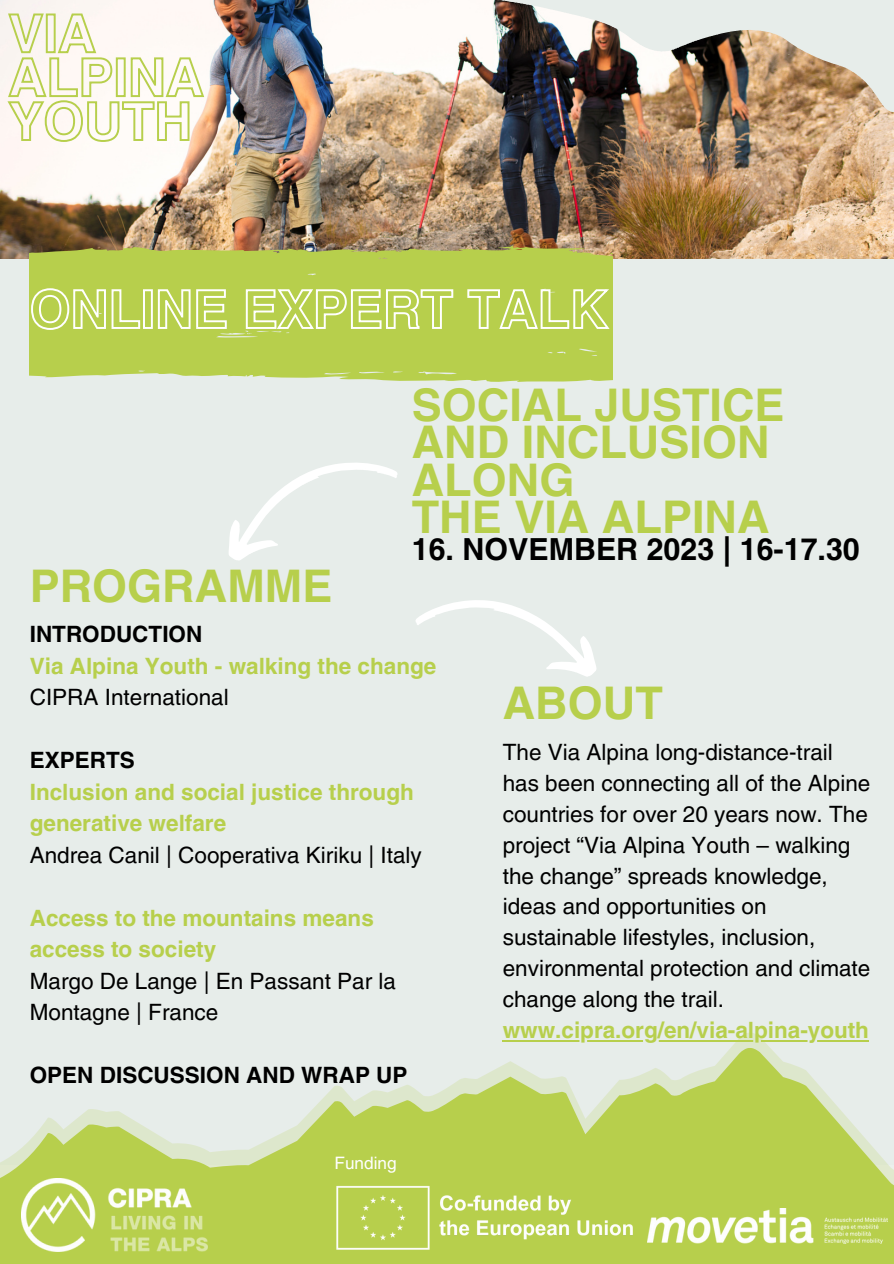
<style>
.page{position:relative;width:894px;height:1264px;background:#fff}
.page>*{position:absolute;margin:0;border:0;box-sizing:border-box;transform-origin:0 0}
.t1{font:700 45px "Helvetica LT Pro";color:#b7cf4c}
.t2{font:700 30.45px "Helvetica LT Pro";color:#000}
.t3{font:22.5px/30.8px "Helvetica LT Pro";color:#000}
.t4{font:700 22.5px/31.5px "Helvetica LT Pro";color:#b7cf4c}
.t5{font:700 22.5px "Helvetica LT Pro";color:#000}
.t6{font:17.1px "Helvetica LT Pro";color:#fff}
</style>
<div class="page">
<div style="left:0;top:0;width:893px;height:1263px;background:#e7edea"></div>
<img style="left:0;top:0;width:893px;height:259px">
<svg style="left:30px;top:246px;width:582px;height:136px;background:#b7cc54"></svg>
<img style="left:415px;top:0;width:478px;height:112px">
<svg style="left:0;top:1043px;width:893px;height:220px;fill:#b7cf4c"></svg>
<img style="left:334px;top:1184px;width:321px;height:67px">
<img style="left:647px;top:1208px;width:240px;height:35px">
<svg style="left:229px;top:463px;width:168px;height:98px"></svg>
<hr style="left:502px;top:1039px;width:366px;height:2px;background:#b7cf4c">
<svg style="left:6px;top:13px;width:199px;height:130px;background:#f1f0d6"></svg>
<svg style="left:30px;top:287px;width:581px;height:44px;background:#c6d973"></svg>
<img style="left:22px;top:1178px;width:185px;height:73px">
<svg style="left:415px;top:600px;width:182px;height:77px"></svg>
<p class="t1" style="left:411px;top:389px;width:374px">SOCIAL JUSTICE</p>
<p class="t1" style="left:411px;top:426px;width:359px">AND INCLUSION</p>
<p class="t1" style="left:411px;top:463px;width:164px">ALONG</p>
<p class="t1" style="left:411px;top:500px;width:359px">THE VIA ALPINA</p>
<p class="t2" style="left:411px;top:538px;width:449px">16. NOVEMBER 2023 | 16-17.30</p>
<p class="t1" style="left:30px;top:569px;width:304px">PROGRAMME</p>
<p class="t5" style="left:30px;top:626px;width:174px">INTRODUCTION</p>
<p class="t4" style="left:30px;top:652px;width:408px">Via Alpina Youth - walking the change</p>
<p class="t3" style="left:30px;top:684px;width:200px">CIPRA International</p>
<p class="t1" style="left:502px;top:686px;width:161px">ABOUT</p>
<p class="t3" style="left:502px;top:739px;width:369px">The Via Alpina long-distance-trail has been connecting all of the Alpine countries for over 20 years now. The project “Via Alpina Youth – walking the change” spreads knowledge, ideas and opportunities on sustainable lifestyles, inclusion, environmental protection and climate change along the trail.</p>
<p class="t4" style="left:502px;top:1016px;width:367px">www.cipra.org/en/via-alpina-youth</p>
<p class="t5" style="left:30px;top:752px;width:107px">EXPERTS</p>
<p class="t4" style="left:30px;top:778px;width:385px">Inclusion and social justice through generative welfare</p>
<p class="t3" style="left:30px;top:841px;width:393px">Andrea Canil | Cooperativa Kiriku | Italy</p>
<p class="t4" style="left:30px;top:904px;width:345px">Access to the mountains means access to society</p>
<p class="t3" style="left:30px;top:967px;width:368px;line-height:31.5px">Margo De Lange | En Passant Par la<br>Montagne | France</p>
<p class="t5" style="left:30px;top:1067px;width:379px">OPEN DISCUSSION AND WRAP UP</p>
<p class="t6" style="left:334px;top:1156px;width:63px">Funding</p>
</div>
